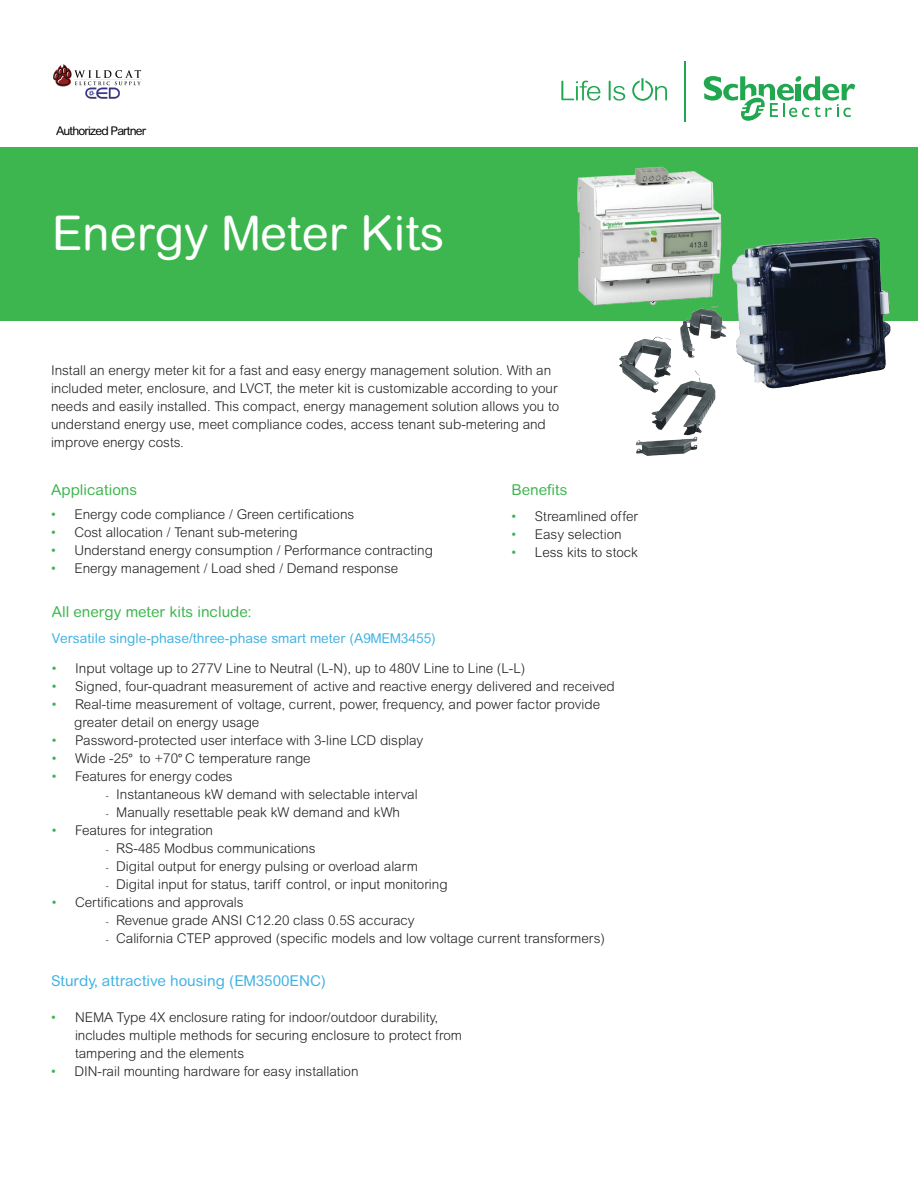
<style>
.page{position:relative;width:918px;height:1188px;background:#fff}
.page>*{position:absolute;margin:0;border:0;box-sizing:border-box;transform-origin:0 0}
.t1{font:48px "Arial Rounded MT Std";color:#fff}
.t2{font:15px "Arial Rounded MT Std";color:#3eb64f}
.t3{font:15px "Arial Rounded MT Std";color:#42b2e2}
.t4{font:13.65px "Arial Rounded MT Std";color:#42b2e2}
.t5{font:300 13.5px/18px "Arial Rounded MT Std";color:#231f20}
.t6{font:12px "Arial Rounded MT Std";letter-spacing:-.07em;color:#000}
.s1{font-size:13.65px;color:#3eb64f}
.s2{font-family:"Myriad Pro";font-weight:400}
.s3{font-size:9px}
</style>
<div class="page">
<div style="left:0;top:148px;width:918px;height:173px;background:#3eb64f"></div>
<svg style="left:561px;top:81px;width:39px;height:20px"></svg>
<svg style="left:609px;top:81px;width:16px;height:20px"></svg>
<svg style="left:632px;top:78px;width:35px;height:23px"></svg>
<svg style="left:704px;top:76px;width:151px;height:45px"></svg>
<hr style="left:685px;top:61px;width:1px;height:60px;background:#21a74f">
<img style="left:578px;top:166px;width:144px;height:139px">
<img style="left:619px;top:305px;width:106px;height:151px">
<img style="left:725px;top:237px;width:166px;height:152px">
<img style="left:54px;top:64px;width:88px;height:35px">
<p class="t6" style="left:56px;top:124px;width:92px">Authorized Partner</p>
<h1 class="t1" style="left:52px;top:205px;width:394px">Energy Meter Kits</h1>
<p class="t5" style="left:51px;top:361px;width:510px">Install an energy meter kit for a fast and easy energy management solution. With an included meter, enclosure, and LVCT, the meter kit is customizable according to your needs and easily installed. This compact, energy management solution allows you to understand energy use, meet compliance codes, access tenant sub-metering and improve energy costs.</p>
<p class="t2" style="left:51px;top:481px;width:88px">Applications</p>
<p class="t5" style="left:51px;top:505px;width:305px"><span class="s1">•</span> Energy code compliance / Green certifications</p>
<p class="t5" style="left:51px;top:523px;width:248px"><span class="s1">•</span> Cost allocation / Tenant sub-metering</p>
<p class="t5" style="left:51px;top:541px;width:383px"><span class="s1">•</span> Understand energy consumption / Performance contracting</p>
<p class="t5" style="left:51px;top:559px;width:349px"><span class="s1">•</span> Energy management / Load shed / Demand response</p>
<p class="t2" style="left:512px;top:481px;width:57px">Benefits</p>
<p class="t5" style="left:512px;top:507px;width:128px"><span class="s1">•</span> Streamlined offer</p>
<p class="t5" style="left:512px;top:525px;width:112px"><span class="s1">•</span> Easy selection</p>
<p class="t5" style="left:512px;top:543px;width:128px"><span class="s1">•</span> Less kits to stock</p>
<p class="t2" style="left:52px;top:603px;width:201px">All energy meter kits include:</p>
<p class="t4" style="left:52px;top:630px;width:386px">Versatile single-phase/three-phase smart meter (A9MEM3455)</p>
<p class="t5" style="left:52px;top:659px;width:475px"><span class="s1">•</span> Input voltage up to 277V Line to Neutral (L-N), up to 480V Line to Line (L-L)</p>
<p class="t5" style="left:52px;top:677px;width:565px"><span class="s1">•</span> Signed, four-quadrant measurement of active and reactive energy delivered and received</p>
<p class="t5" style="left:74px;top:695px;width:528px;text-indent:-22px"><span class="s1">•</span> Real-time measurement of voltage, current, power, frequency, and power factor provide greater detail on energy usage</p>
<p class="t5" style="left:52px;top:731px;width:373px"><span class="s1">•</span> Password-protected user interface with 3-line LCD display</p>
<p class="t5" style="left:52px;top:749px;width:260px"><span class="s1">•</span> Wide -25<span class="s2">°</span> to +70<span class="s2">°</span> C temperature range</p>
<p class="t5" style="left:52px;top:767px;width:182px"><span class="s1">•</span> Features for energy codes</p>
<p class="t5" style="left:106px;top:785px;width:313px"><span class="s3">-</span> Instantaneous kW demand with selectable interval</p>
<p class="t5" style="left:106px;top:803px;width:296px"><span class="s3">-</span> Manually resettable peak kW demand and kWh</p>
<p class="t5" style="left:52px;top:821px;width:163px"><span class="s1">•</span> Features for integration</p>
<p class="t5" style="left:106px;top:839px;width:211px"><span class="s3">-</span> RS-485 Modbus communications</p>
<p class="t5" style="left:106px;top:857px;width:314px"><span class="s3">-</span> Digital output for energy pulsing or overload alarm</p>
<p class="t5" style="left:106px;top:875px;width:343px"><span class="s3">-</span> Digital input for status, tariff control, or input monitoring</p>
<p class="t5" style="left:52px;top:893px;width:193px"><span class="s1">•</span> Certifications and approvals</p>
<p class="t5" style="left:106px;top:911px;width:310px"><span class="s3">-</span> Revenue grade ANSI C12.20 class 0.5S accuracy</p>
<p class="t5" style="left:106px;top:929px;width:501px"><span class="s3">-</span> California CTEP approved (specific models and low voltage current transformers)</p>
<p class="t3" style="left:51px;top:972px;width:277px">Sturdy, attractive housing (EM3500ENC)</p>
<p class="t5" style="left:75px;top:1008px;width:389px;text-indent:-24px"><span class="s1">•</span> NEMA Type 4X enclosure rating for indoor/outdoor durability, includes multiple methods for securing enclosure to protect from tampering and the elements</p>
<p class="t5" style="left:51px;top:1062px;width:309px"><span class="s1">•</span> DIN-rail mounting hardware for easy installation</p>
</div>
